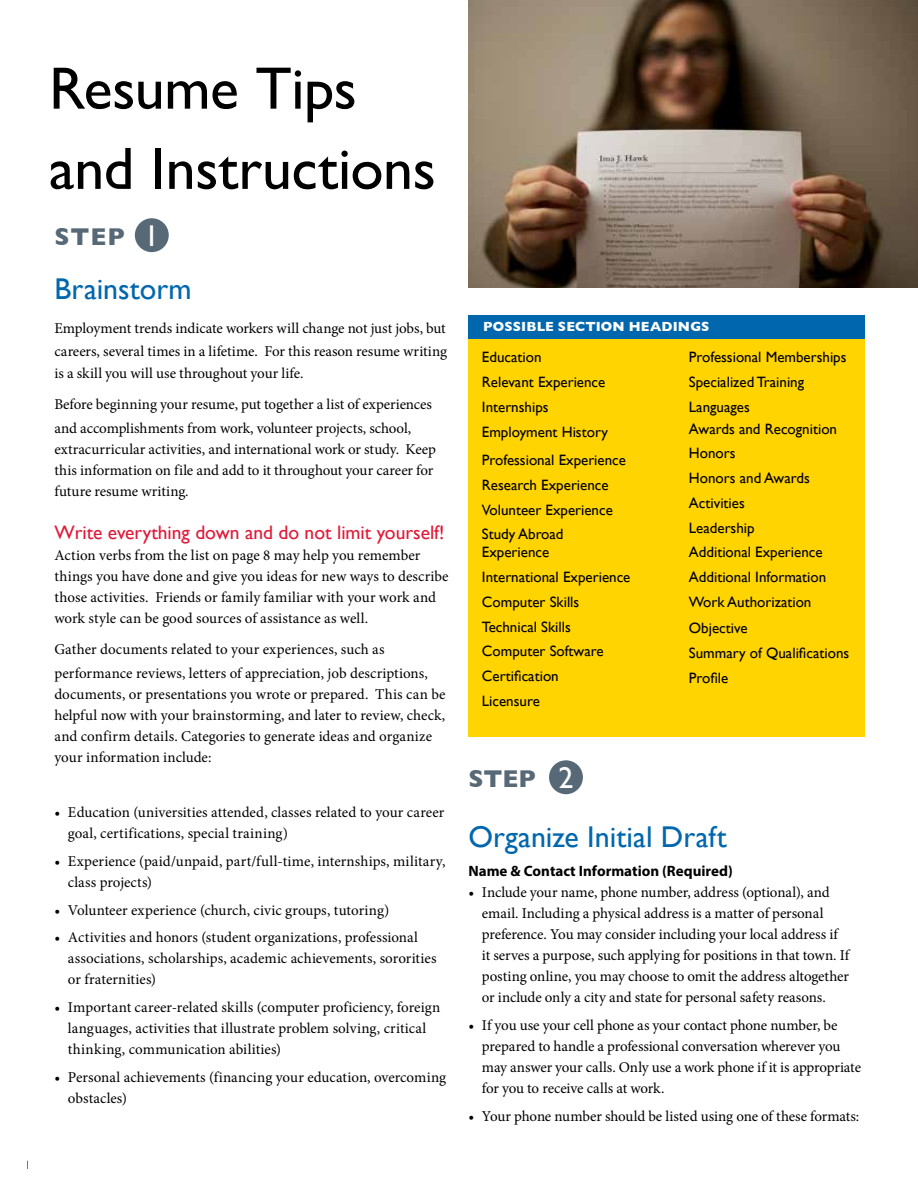
<style>
.page{position:relative;width:918px;height:1188px;background:#fff}
.page>*{position:absolute;margin:0;border:0;box-sizing:border-box;transform-origin:0 0}
.t1{font:60px/80.2px "Gill Sans";letter-spacing:-.005em;color:#000}
.t2{font:30px "Gill Sans";color:#0067ae}
.t3{font:30px "Gill Sans";color:#fff}
.t4{font:700 24.75px "Gill Sans";letter-spacing:.02em;color:#576876}
.t5{font:19.5px "Gill Sans";color:#e11837}
.t6{font:15px/21px "Minion Pro";color:#000}
.t7{font:15px/24.8px "Gill Sans";color:#000}
.t8{font:700 15px "Myriad Pro";color:#000}
.t9{font:700 13.5px "Gill Sans";letter-spacing:.01em;color:#fff}
.t10{font:300 12px "Gill Sans";color:#000}
.s1{color:#000101}
</style>
<div class="page">
<div style="left:135px;top:218px;width:34px;height:34px;background:#576876;border-radius:50%"></div>
<div style="left:549px;top:760px;width:34px;height:34px;background:#576876;border-radius:50%"></div>
<img style="left:468px;top:0;width:450px;height:287px">
<div style="left:468px;top:338px;width:396px;height:399px;background:#ffd400"></div>
<div style="left:468px;top:315px;width:396px;height:23px;background:#0067ae"></div>
<p class="t10" style="left:25px;top:1156px;width:7px">1</p>
<h1 class="t1" style="left:49px;top:48px;width:388px">Resume Tips and Instructions</h1>
<h3 class="t4" style="left:54px;top:217px;width:72px">STEP</h3>
<h2 class="t2" style="left:54px;top:271px;width:139px">Brainstorm</h2>
<p class="t6" style="left:54px;top:317px;width:394px;line-height:22.5px;text-align:justify">Employment trends indicate workers will change not just jobs, but careers, several times in a lifetime. For this reason resume writing is a skill you will use throughout your life.</p>
<p class="t6" style="left:54px;top:392px;width:379px;line-height:24px">Before beginning your resume, put together a list of experiences and accomplishments from work, volunteer projects, school,</p>
<p class="t6" style="left:54px;top:439px;width:383px">extracurricular activities, and international work or study. Keep this information on file and add to it throughout your career for future resume writing.</p>
<h3 class="t5" style="left:54px;top:521px;width:392px">Write everything down and do not limit yourself!</h3>
<p class="t6" style="left:54px;top:545px;width:396px">Action verbs from the list on page <span class="s1">8</span> may help you remember things you have done and give you ideas for new ways to describe those activities. Friends or family familiar with your work and work style can be good sources of assistance as well.</p>
<p class="t6" style="left:54px;top:637px;width:375px;line-height:24px">Gather documents related to your experiences, such as performance reviews, letters of appreciation, job descriptions,</p>
<p class="t6" style="left:54px;top:683px;width:393px">documents, or presentations you wrote or prepared. This can be helpful now with your brainstorming, and later to review, check, and confirm details. Categories to generate ideas and organize your information include:</p>
<h2 class="t3" style="left:144px;top:218px;width:16px">1</h2>
<p class="t6" style="left:68px;top:802px;width:378px;text-indent:-14px">• Education (universities attended, classes related to your career goal, certifications, special training)</p>
<p class="t6" style="left:68px;top:851px;width:379px;text-indent:-14px">• Experience (paid/unpaid, part/full-time, internships, military, class projects)</p>
<p class="t6" style="left:54px;top:899px;width:336px">• Volunteer experience (church, civic groups, tutoring)</p>
<p class="t6" style="left:68px;top:927px;width:370px;text-indent:-14px">• Activities and honors (student organizations, professional associations, scholarships, academic achievements, sororities or fraternities)</p>
<p class="t6" style="left:68px;top:997px;width:374px;text-indent:-14px">• Important career-related skills (computer proficiency, foreign languages, activities that illustrate problem solving, critical thinking, communication abilities)</p>
<p class="t6" style="left:68px;top:1067px;width:380px;text-indent:-14px">• Personal achievements (financing your education, overcoming obstacles)</p>
<p class="t9" style="left:483px;top:316px;width:228px">POSSIBLE SECTION HEADINGS</p>
<p class="t7" style="left:689px;top:345px;width:159px">Professional Memberships<br>Specialized Training<br>Languages</p>
<p class="t7" style="left:689px;top:416px;width:150px">Awards and Recognition<br>Honors<br>Honors and Awards<br>Activities<br>Leadership<br>Additional Experience<br>Additional Information<br>Work Authorization</p>
<p class="t7" style="left:689px;top:616px;width:162px">Objective<br>Summary of Qualifications<br>Profile</p>
<p class="t7" style="left:482px;top:345px;width:128px">Education<br>Relevant Experience<br>Internships<br>Employment History</p>
<p class="t7" style="left:482px;top:447px;width:146px">Professional Experience<br>Research Experience<br>Volunteer Experience<br>Study Abroad</p>
<p class="t7" style="left:482px;top:540px;width:150px">Experience<br>International Experience<br>Computer Skills<br>Technical Skills<br>Computer Software<br>Certification<br>Licensure</p>
<h2 class="t3" style="left:558px;top:760px;width:16px">2</h2>
<h3 class="t4" style="left:468px;top:759px;width:69px">STEP</h3>
<h2 class="t2" style="left:468px;top:819px;width:260px">Organize Initial Draft</h2>
<p class="t8" style="left:468px;top:861px;width:266px">Name &amp; Contact Information (Required)</p>
<p class="t6" style="left:482px;top:882px;width:369px;text-indent:-14px">• Include your name, phone number, address (optional), and email. Including a physical address is a matter of personal preference. You may consider including your local address if it serves a purpose, such applying for positions in that town. If posting online, you may choose to omit the address altogether or include only a city and state for personal safety reasons.</p>
<p class="t6" style="left:482px;top:1015px;width:381px;text-indent:-14px">• If you use your cell phone as your contact phone number, be prepared to handle a professional conversation wherever you may answer your calls. Only use a work phone if it is appropriate for you to receive calls at work.</p>
<p class="t6" style="left:468px;top:1105px;width:392px">• Your phone number should be listed using one of these formats:</p>
</div>
